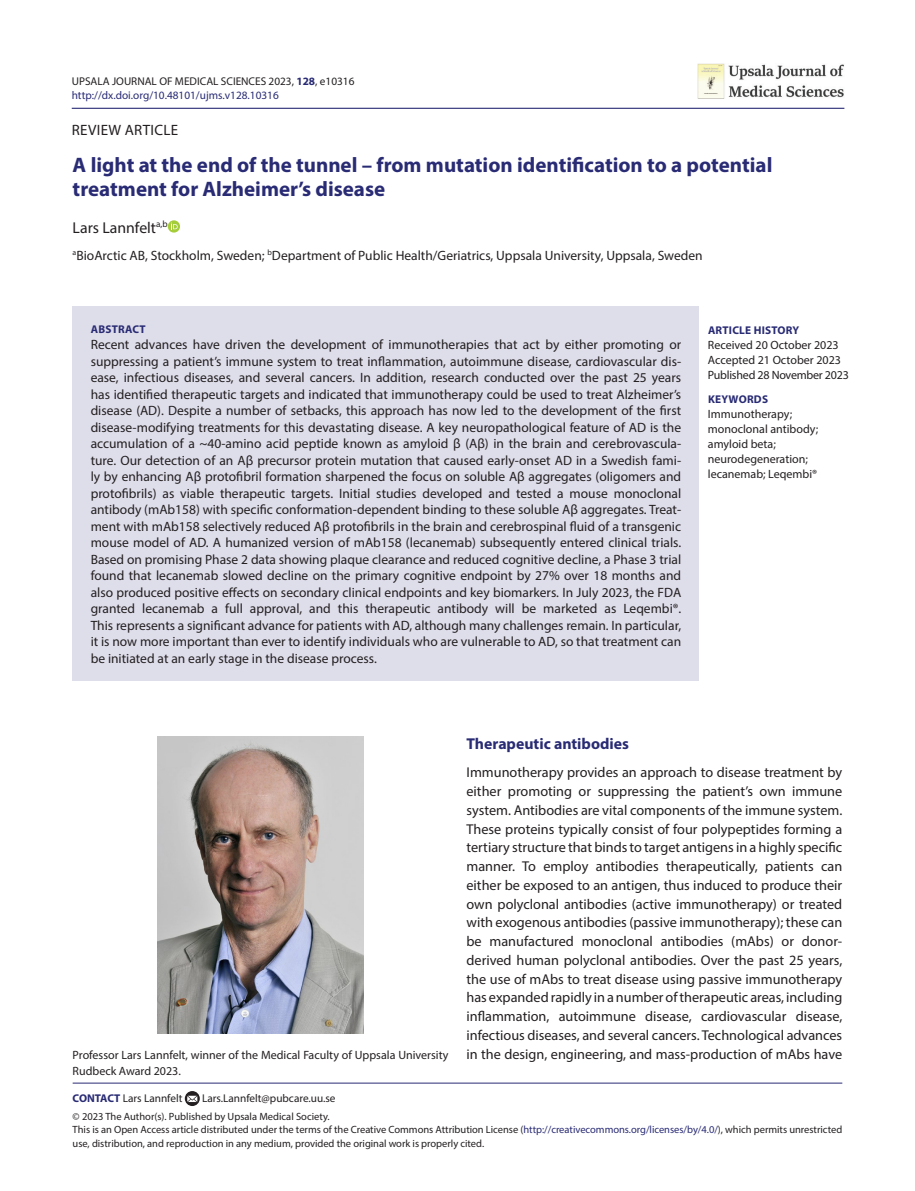
<style>
.page{position:relative;width:915px;height:1191px;background:#fff}
.page>*{position:absolute;margin:0;border:0;box-sizing:border-box;transform-origin:0 0}
.Article_Title{font:700 21px/24px "Myriad Pro";color:#292b74}
.A_head{font:700 15.75px "Myriad Pro";color:#292b74}
.AU{font:15.75px "Myriad Pro";color:#231f20}
.LRH{font:15px "Myriad Pro";letter-spacing:.02em;color:#231f20}
.Body_text_first{font:14.25px/18.8px "Myriad Pro";color:#231f20;text-align:justify}
.Abstract_Text{font:13.5px/16.5px "Myriad Pro";color:#231f20;text-align:justify}
.AFF{font:13.5px "Myriad Pro";color:#231f20}
.KW{font:12px/15px "Myriad Pro";color:#231f20}
.Figure_title{font:12px/16.5px "Myriad Pro";color:#231f20}
.KW-2{font:12px "Myriad Pro";letter-spacing:-.02em;color:#231f20}
.LRH-2{font:11.25px "Myriad Pro";color:#231f20}
.LRH-3{font:11.25px "Myriad Pro";color:#292b74}
.ABSH{font:700 11.25px "Myriad Pro";letter-spacing:.02em;color:#292b74}
.LRH-4{font:10.5px/13.5px "Myriad Pro";letter-spacing:-.005em;color:#231f20}
.s1{font-weight:700;color:#292b74}
.s2{color:#292b74}
</style>
<div class="page">
<hr style="left:72px;top:108px;width:772px;height:1px;background:#292b74">
<img style="left:697px;top:64px;width:147px;height:35px">
<svg style="left:168px;top:220px;width:12px;height:13px"></svg>
<svg style="left:171px;top:222px;width:7px;height:7px"></svg>
<div style="left:73px;top:306px;width:626px;height:374px;background:#deddea"></div>
<hr style="left:73px;top:1082px;width:769px;height:1px;background:#292b74">
<svg style="left:185px;top:1091px;width:15px;height:15px"></svg>
<img style="left:157px;top:737px;width:206px;height:296px">
<p class="LRH-2" style="left:72px;top:75px;width:284px">UPSALA JOURNAL OF MEDICAL SCIENCES 2023, <span class="s1">128</span>, e10316</p>
<p class="LRH-3" style="left:72px;top:88px;width:208px">http://dx.doi.org/10.48101/ujms.v128.10316</p>
<p class="LRH" style="left:72px;top:121px;width:108px">REVIEW ARTICLE</p>
<p class="Article_Title" style="left:73px;top:152px;width:701px">A light at the end of the tunnel – from mutation identification to a potential treatment for Alzheimer’s disease</p>
<p class="AU" style="left:73px;top:218px;width:97px">Lars Lannfelt<sup>a,b</sup></p>
<p class="AFF" style="left:73px;top:247px;width:631px"><sup>a</sup>BioArctic AB, Stockholm, Sweden; <sup>b</sup>Department of Public Health/Geriatrics, Uppsala University, Uppsala, Sweden</p>
<p class="ABSH" style="left:91px;top:321px;width:56px">ABSTRACT</p>
<p class="Abstract_Text" style="left:91px;top:336px;width:592px">Recent advances have driven the development of immunotherapies that act by either promoting or suppressing a patient’s immune system to treat inflammation, autoimmune disease, cardiovascular dis&shy;ease, infectious diseases, and several cancers. In addition, research conducted over the past 25 years has identified therapeutic targets and indicated that immunotherapy could be used to treat Alzheimer’s disease (AD). Despite a number of setbacks, this approach has now led to the development of the first disease-modifying treatments for this devastating disease. A key neuropathological feature of AD is the accumulation of a ~40-amino acid peptide known as amyloid β (Aβ) in the brain and cerebrovascula&shy;ture. Our detection of an Aβ precursor protein mutation that caused early-onset AD in a Swedish fami&shy;ly by enhancing Aβ protofibril formation sharpened the focus on soluble Aβ aggregates (oligomers and protofibrils) as viable therapeutic targets. Initial studies developed and tested a mouse monoclonal antibody (mAb158) with specific conformation-dependent binding to these soluble Aβ aggregates. Treat&shy;ment with mAb158 selectively reduced Aβ protofibrils in the brain and cerebrospinal fluid of a transgenic mouse model of AD. A humanized version of mAb158 (lecanemab) subsequently entered clinical trials.<br>Based on promising Phase 2 data showing plaque clearance and reduced cognitive decline, a Phase 3 trial found that lecanemab slowed decline on the primary cognitive endpoint by 27% over 18 months and also produced positive effects on secondary clinical endpoints and key biomarkers. In July 2023, the FDA granted lecanemab a full approval, and this therapeutic antibody will be marketed as Leqembi®.<br>This represents a significant advance for patients with AD, although many challenges remain. In particular, it is now more important than ever to identify individuals who are vulnerable to AD, so that treatment can be initiated at an early stage in the disease process.</p>
<p class="ABSH" style="left:707px;top:322px;width:93px">ARTICLE HISTORY</p>
<p class="KW" style="left:707px;top:337px;width:132px">Received 20 October 2023</p>
<p class="KW" style="left:707px;top:352px;width:134px">Accepted 21 October 2023</p>
<p class="KW-2" style="left:707px;top:367px;width:142px">Published 28 November 2023</p>
<p class="ABSH" style="left:707px;top:392px;width:62px">KEYWORDS</p>
<p class="KW" style="left:707px;top:406px;width:112px">Immunotherapy; monoclonal antibody; amyloid beta; neurodegeneration; lecanemab; Leqembi®</p>
<p class="Figure_title" style="left:73px;top:1046px;width:377px">Professor Lars Lannfelt, winner of the Medical Faculty of Uppsala University<br>Rudbeck Award 2023.</p>
<p class="A_head" style="left:466px;top:733px;width:164px">Therapeutic antibodies</p>
<p class="Body_text_first" style="left:466px;top:763px;width:377px">Immunotherapy provides an approach to disease treatment by either promoting or suppressing the patient’s own immune system. Antibodies are vital components of the immune system.<br>These proteins typically consist of four polypeptides forming a tertiary structure that binds to target antigens in a highly specific manner. To employ antibodies therapeutically, patients can either be exposed to an antigen, thus induced to produce their own polyclonal antibodies (active immunotherapy) or treated with exogenous antibodies (passive immunotherapy); these can be manufactured monoclonal antibodies (mAbs) or donor&shy;derived human polyclonal antibodies. Over the past 25 years, the use of mAbs to treat disease using passive immunotherapy has expanded rapidly in a number of therapeutic areas, including inflammation, autoimmune disease, cardiovascular disease, infectious diseases, and several cancers. Technological advances in the design, engineering, and mass-production of mAbs have</p>
<p class="LRH-2" style="left:73px;top:1090px;width:111px"><span class="s1">CONTACT</span> Lars Lannfelt</p>
<p class="LRH-2" style="left:202px;top:1090px;width:135px">Lars.Lannfelt@pubcare.uu.se</p>
<p class="LRH-4" style="left:73px;top:1109px;width:258px">© 2023 The Author(s). Published by Upsala Medical Society.</p>
<p class="LRH-4" style="left:73px;top:1122px;width:770px">This is an Open Access article distributed under the terms of the Creative Commons Attribution License (<span class="s2">http://creativecommons.org/licenses/by/4.0/</span>), which permits unrestricted use, distribution, and reproduction in any medium, provided the original work is properly cited.</p>
</div>
